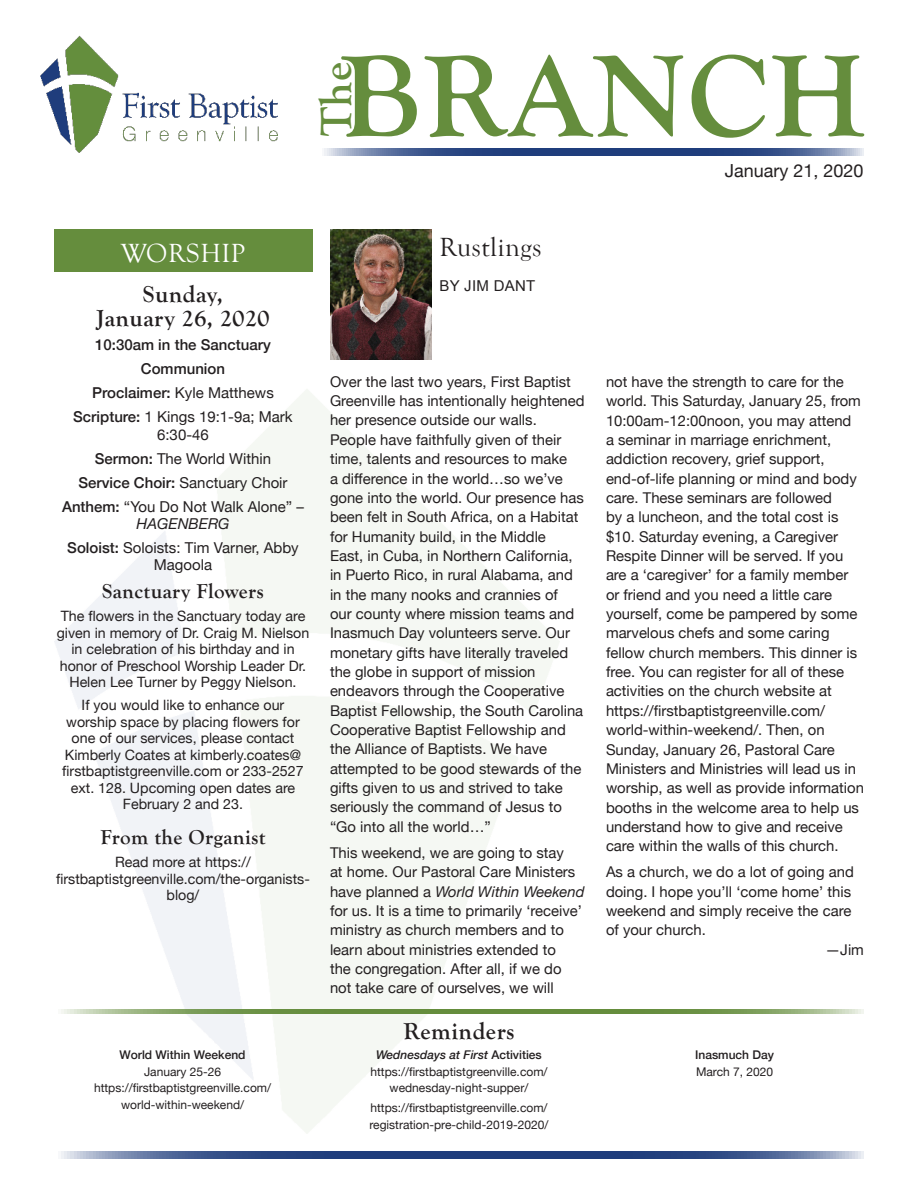
<style>
.page{position:relative;width:918px;height:1188px;background:#fff}
.page>*{position:absolute;margin:0;border:0;box-sizing:border-box;transform-origin:0 0}
.t1{font:700 120px "Goudy Old Style T";letter-spacing:.02em;color:#658d3d}
.t2{font:700 45px "Goudy Old Style T";color:#658d3d}
.Article_Title{font:27px "Goudy Old Style T";letter-spacing:.02em;color:#231f20}
.Article_Title-2{font:27px "Goudy Old Style T";letter-spacing:.02em;color:#fff}
.page1sidebarheading{font:700 24px/24px "Goudy Old Style T";letter-spacing:.02em;color:#231f20;text-align:center}
.page1sidebarheading-2{font:700 21px "Goudy Old Style T";letter-spacing:.02em;color:#231f20}
.Date_of_issue{font:18px "Helvetica Neue";color:#231f20}
.page1sidebar_bold_to{font:15px/17.2px "Helvetica Neue";color:#231f20;text-align:center}
.page1sidebar_bold_to-2{font:500 15px "Helvetica Neue";color:#231f20}
.Article_by{font:15px "Arial";letter-spacing:.02em;color:#231f20}
.t3{font:14.85px/19.4px "Helvetica Neue";color:#231f20}
.page1sidebarflowerst{font:14.25px/16.5px "Helvetica Neue";color:#231f20;text-align:center}
.page1sidebarheading-3{font:14.25px/16.5px "Helvetica Neue";color:#231f20;text-align:center}
.reminder_text{font:12px/16.5px "Helvetica Neue";color:#231f20;text-align:center}
.reminder_text-2{font:500 12px "Helvetica Neue";color:#231f20}
.reminder_text-3{font:italic 500 12px "Helvetica Neue";color:#231f20}
.s1{font-weight:500}
.s2{font-style:italic}
.s3{font-style:normal}
</style>
<div class="page">
<svg style="left:324px;top:148px;width:540px;height:8px;background:#415b90"></svg>
<svg style="left:61px;top:1151px;width:803px;height:7px;background:#415b90"></svg>
<img style="left:40px;top:35px;width:238px;height:118px">
<svg style="left:58px;top:1009px;width:806px;height:5px;background:#7d9e5b"></svg>
<div style="left:54px;top:229px;width:258px;height:42px;background:#658d3d"></div>
<img style="left:330px;top:230px;width:102px;height:130px">
<h1 class="t1" style="left:340px;top:29px;width:526px">BRANCH</h1>
<h2 class="t2" style="left:311px;top:136px;width:76px;rotate:-90deg">The</h2>
<p class="Date_of_issue" style="left:725px;top:158px;width:140px">January 21, 2020</p>
<p class="Article_Title-2" style="left:121px;top:239px;width:126px">WORSHIP</p>
<p class="page1sidebarheading" style="left:96px;top:283px;width:175px">Sunday,<br>January 26, 2020</p>
<p class="page1sidebar_bold_to-2" style="left:95px;top:333px;width:177px">10:30am in the Sanctuary</p>
<p class="page1sidebar_bold_to-2" style="left:141px;top:357px;width:86px">Communion</p>
<p class="page1sidebar_bold_to" style="left:92px;top:385px;width:183px"><span class="s1">Proclaimer:</span> Kyle Matthews</p>
<p class="page1sidebar_bold_to" style="left:73px;top:409px;width:221px"><span class="s1">Scripture:</span> 1 Kings 19:1-9a; Mark<br>6:30-46</p>
<p class="page1sidebar_bold_to" style="left:95px;top:450px;width:178px"><span class="s1">Sermon:</span> The World Within</p>
<p class="page1sidebar_bold_to" style="left:78px;top:474px;width:211px"><span class="s1">Service Choir:</span> Sanctuary Choir</p>
<p class="page1sidebar_bold_to" style="left:62px;top:498px;width:243px"><span class="s1">Anthem:</span> “You Do Not Walk Alone” –<br><span class="s2">HAGENBERG</span></p>
<p class="page1sidebar_bold_to" style="left:67px;top:540px;width:233px"><span class="s1">Soloist:</span> Soloists: Tim Varner, Abby<br>Magoola</p>
<p class="page1sidebarheading-2" style="left:102px;top:579px;width:163px">Sanctuary Flowers</p>
<p class="page1sidebarheading-3" style="left:57px;top:609px;width:254px">The flowers in the Sanctuary today are given in memory of Dr. Craig M. Nielson in celebration of his birthday and in honor of Preschool Worship Leader Dr.<br>Helen Lee Turner by Peggy Nielson.</p>
<p class="page1sidebarflowerst" style="left:62px;top:698px;width:243px">If you would like to enhance our worship space by placing flowers for one of our services, please contact Kimberly Coates at kimberly.coates@ firstbaptistgreenville.com or 233-2527 ext. 128. Upcoming open dates are February 2 and 23.</p>
<p class="page1sidebarheading-2" style="left:101px;top:825px;width:166px">From the Organist</p>
<p class="page1sidebarflowerst" style="left:56px;top:855px;width:255px">Read more at https:// firstbaptistgreenville.com/the-organists&shy;blog/</p>
<p class="reminder_text-2" style="left:120px;top:1045px;width:128px">World Within Weekend</p>
<p class="reminder_text" style="left:144px;top:1064px;width:79px">January 25-26</p>
<p class="reminder_text" style="left:94px;top:1081px;width:179px">https://firstbaptistgreenville.com/ world-within-weekend/</p>
<p class="Article_Title" style="left:439px;top:232px;width:104px">Rustlings</p>
<p class="Article_by" style="left:439px;top:275px;width:98px">BY JIM DANT</p>
<p class="t3" style="left:330px;top:373px;width:256px">Over the last two years, First Baptist Greenville has intentionally heightened her presence outside our walls.<br>People have faithfully given of their time, talents and resources to make<br>a difference in the world…so we’ve gone into the world. Our presence has been felt in South Africa, on a Habitat for Humanity build, in the Middle<br>East, in Cuba, in Northern California, in Puerto Rico, in rural Alabama, and in the many nooks and crannies of<br>our county where mission teams and Inasmuch Day volunteers serve. Our monetary gifts have literally traveled the globe in support of mission endeavors through the Cooperative Baptist Fellowship, the South Carolina Cooperative Baptist Fellowship and the Alliance of Baptists. We have attempted to be good stewards of the gifts given to us and strived to take seriously the command of Jesus to “Go into all the world…”</p>
<p class="t3" style="left:330px;top:844px;width:256px">This weekend, we are going to stay<br>at home. Our Pastoral Care Ministers have planned a <span class="s2">World Within Weekend </span>for us. It is a time to primarily ‘receive’ ministry as church members and to learn about ministries extended to<br>the congregation. After all, if we do not take care of ourselves, we will</p>
<p class="page1sidebarheading" style="left:403px;top:1019px;width:113px">Reminders</p>
<p class="reminder_text-3" style="left:376px;top:1045px;width:167px">Wednesdays at First <span class="s3">Activities</span></p>
<p class="reminder_text" style="left:370px;top:1064px;width:179px">https://firstbaptistgreenville.com/ wednesday-night-supper/</p>
<p class="reminder_text" style="left:370px;top:1100px;width:180px;text-align:left">https://firstbaptistgreenville.com/ registration-pre-child-2019-2020/</p>
<p class="t3" style="left:606px;top:373px;width:260px">not have the strength to care for the world. This Saturday, January 25, from 10:00am-12:00noon, you may attend<br>a seminar in marriage enrichment, addiction recovery, grief support, end-of-life planning or mind and body care. These seminars are followed<br>by a luncheon, and the total cost is $10. Saturday evening, a Caregiver Respite Dinner will be served. If you are a ‘caregiver’ for a family member or friend and you need a little care yourself, come be pampered by some marvelous chefs and some caring fellow church members. This dinner is free. You can register for all of these activities on the church website at https://firstbaptistgreenville.com/ world-within-weekend/. Then, on Sunday, January 26, Pastoral Care Ministers and Ministries will lead us in worship, as well as provide information booths in the welcome area to help us understand how to give and receive care within the walls of this church.</p>
<p class="t3" style="left:606px;top:863px;width:249px">As a church, we do a lot of going and doing. I hope you’ll ‘come home’ this weekend and simply receive the care of your church.</p>
<p class="t3" style="left:825px;top:941px;width:40px">—Jim</p>
<p class="reminder_text-2" style="left:695px;top:1045px;width:80px">Inasmuch Day</p>
<p class="reminder_text" style="left:696px;top:1064px;width:79px">March 7, 2020</p>
</div>
